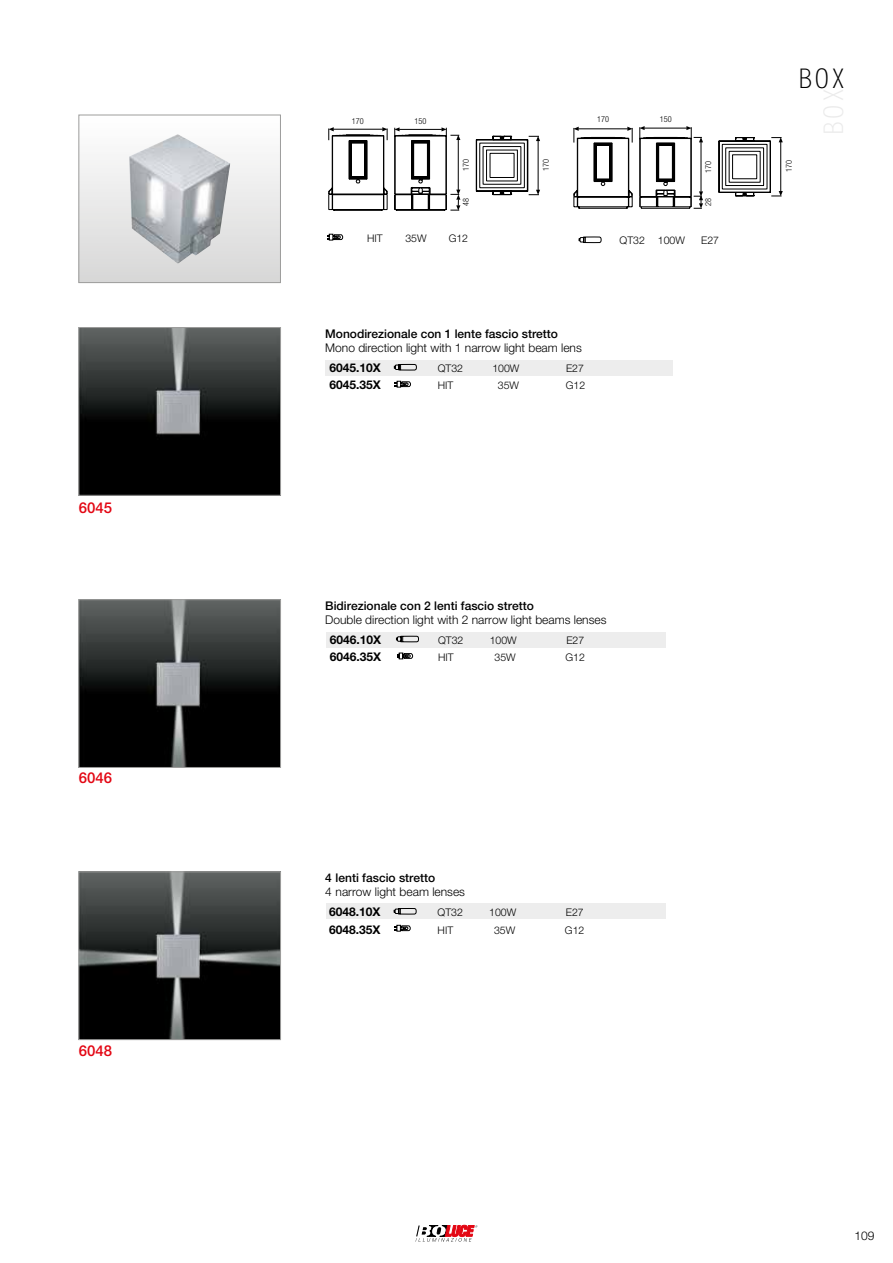
<style>
.page{position:relative;width:893px;height:1263px;background:#fff}
.page>*{position:absolute;margin:0;border:0;box-sizing:border-box;transform-origin:0 0}
.t1{font:27px "Letter Gothic Std";color:#000}
.t2{font:500 15px "Helvetica Neue LT Std";color:#e30613}
.t3{font:300 12px "Helvetica Neue";color:#000}
.t4{font:500 12px "Helvetica Neue";color:#000}
.t5{font:700 12px "Helvetica Neue";color:#000}
.t6{font:300 12px "Helvetica Neue LT Std";color:#000}
.t7{font:300 10.5px "Helvetica Neue";color:#000}
.t8{font:300 condensed 8.25px "Helvetica Neue";color:#000}
</style>
<div class="page">
<svg style="left:416px;top:1225px;width:61px;height:17px"></svg>
<div style="left:79px;top:115px;width:201px;height:168px;background:linear-gradient(to bottom,#fff,#d7d7d7)"></div>
<img style="left:129px;top:134px;width:101px;height:130px">
<div style="left:79px;top:115px;width:202px;height:168px;border:1px solid #9d9d9c"></div>
<svg style="left:476px;top:136px;width:64px;height:59px"></svg>
<svg style="left:328px;top:127px;width:132px;height:84px"></svg>
<svg style="left:573px;top:126px;width:210px;height:83px"></svg>
<svg style="left:327px;top:234px;width:16px;height:7px"></svg>
<svg style="left:579px;top:237px;width:23px;height:6px"></svg>
<img style="left:81px;top:329px;width:198px;height:164px">
<div style="left:79px;top:327px;width:202px;height:168px;border:1px solid #9d9d9c"></div>
<div style="left:326px;top:360px;width:347px;height:15px;background:#ededed"></div>
<svg style="left:395px;top:381px;width:16px;height:7px"></svg>
<svg style="left:394px;top:364px;width:23px;height:7px"></svg>
<img style="left:81px;top:602px;width:198px;height:163px">
<div style="left:79px;top:600px;width:202px;height:167px;border:1px solid #9d9d9c"></div>
<div style="left:326px;top:632px;width:339px;height:15px;background:#ededed"></div>
<svg style="left:397px;top:652px;width:16px;height:7px"></svg>
<svg style="left:396px;top:636px;width:23px;height:6px"></svg>
<img style="left:81px;top:874px;width:198px;height:164px">
<div style="left:79px;top:872px;width:202px;height:168px;border:1px solid #9d9d9c"></div>
<div style="left:326px;top:903px;width:339px;height:16px;background:#ededed"></div>
<svg style="left:394px;top:925px;width:17px;height:7px"></svg>
<svg style="left:394px;top:908px;width:23px;height:6px"></svg>
<p class="t2" style="left:79px;top:498px;width:35px">6045</p>
<p class="t2" style="left:79px;top:768px;width:35px">6046</p>
<p class="t2" style="left:79px;top:1041px;width:35px">6048</p>
<p class="t8" style="left:352px;top:117px;width:13px">170</p>
<p class="t8" style="left:414px;top:117px;width:13px">150</p>
<p class="t8" style="left:597px;top:114px;width:13px">170</p>
<p class="t8" style="left:660px;top:115px;width:13px">150</p>
<h1 class="t1" style="left:798px;top:63px;width:50px">BOX</h1>
<p class="t8" style="left:461px;top:171px;width:13px;rotate:-90deg">170</p>
<p class="t8" style="left:461px;top:206px;width:9px;rotate:-90deg">48</p>
<p class="t8" style="left:541px;top:171px;width:13px;rotate:-90deg">170</p>
<p class="t8" style="left:704px;top:173px;width:13px;rotate:-90deg">170</p>
<p class="t8" style="left:784px;top:172px;width:13px;rotate:-90deg">170</p>
<p class="t8" style="left:704px;top:206px;width:9px;rotate:-90deg">28</p>
<p class="t7" style="left:367px;top:232px;width:17px">HIT</p>
<p class="t7" style="left:405px;top:232px;width:23px">35W</p>
<p class="t7" style="left:449px;top:232px;width:21px">G12</p>
<p class="t7" style="left:620px;top:234px;width:67px">QT32 100W</p>
<p class="t7" style="left:701px;top:234px;width:19px">E27</p>
<p class="t4" style="left:325px;top:326px;width:234px">Monodirezionale con 1 lente fascio stretto</p>
<p class="t3" style="left:325px;top:338px;width:258px">Mono direction light with 1 narrow light beam lens</p>
<p class="t5" style="left:330px;top:360px;width:53px">6045.10X</p>
<p class="t7" style="left:438px;top:359px;width:27px">QT32</p>
<p class="t7" style="left:492px;top:359px;width:29px">100W</p>
<p class="t7" style="left:566px;top:359px;width:19px">E27</p>
<p class="t5" style="left:330px;top:378px;width:53px">6045.35X</p>
<p class="t7" style="left:438px;top:377px;width:17px">HIT</p>
<p class="t7" style="left:498px;top:377px;width:23px">35W</p>
<p class="t7" style="left:566px;top:377px;width:21px">G12</p>
<p class="t4" style="left:325px;top:598px;width:210px">Bidirezionale con 2 lenti fascio stretto</p>
<p class="t3" style="left:325px;top:610px;width:283px">Double direction light with 2 narrow light beams lenses</p>
<p class="t5" style="left:330px;top:632px;width:53px">6046.10X</p>
<p class="t7" style="left:438px;top:631px;width:27px">QT32</p>
<p class="t7" style="left:490px;top:631px;width:29px">100W</p>
<p class="t7" style="left:566px;top:631px;width:19px">E27</p>
<p class="t5" style="left:330px;top:649px;width:53px">6046.35X</p>
<p class="t7" style="left:438px;top:649px;width:17px">HIT</p>
<p class="t7" style="left:495px;top:649px;width:23px">35W</p>
<p class="t7" style="left:565px;top:649px;width:21px">G12</p>
<p class="t4" style="left:325px;top:870px;width:111px">4 lenti fascio stretto</p>
<p class="t3" style="left:325px;top:882px;width:141px">4 narrow light beam lenses</p>
<p class="t5" style="left:329px;top:904px;width:53px">6048.10X</p>
<p class="t7" style="left:438px;top:903px;width:27px">QT32</p>
<p class="t7" style="left:489px;top:903px;width:29px">100W</p>
<p class="t7" style="left:566px;top:903px;width:19px">E27</p>
<p class="t5" style="left:329px;top:922px;width:53px">6048.35X</p>
<p class="t7" style="left:438px;top:921px;width:17px">HIT</p>
<p class="t7" style="left:494px;top:921px;width:23px">35W</p>
<p class="t7" style="left:565px;top:921px;width:21px">G12</p>
<p class="t6" style="left:855px;top:1228px;width:22px">109</p>
</div>
